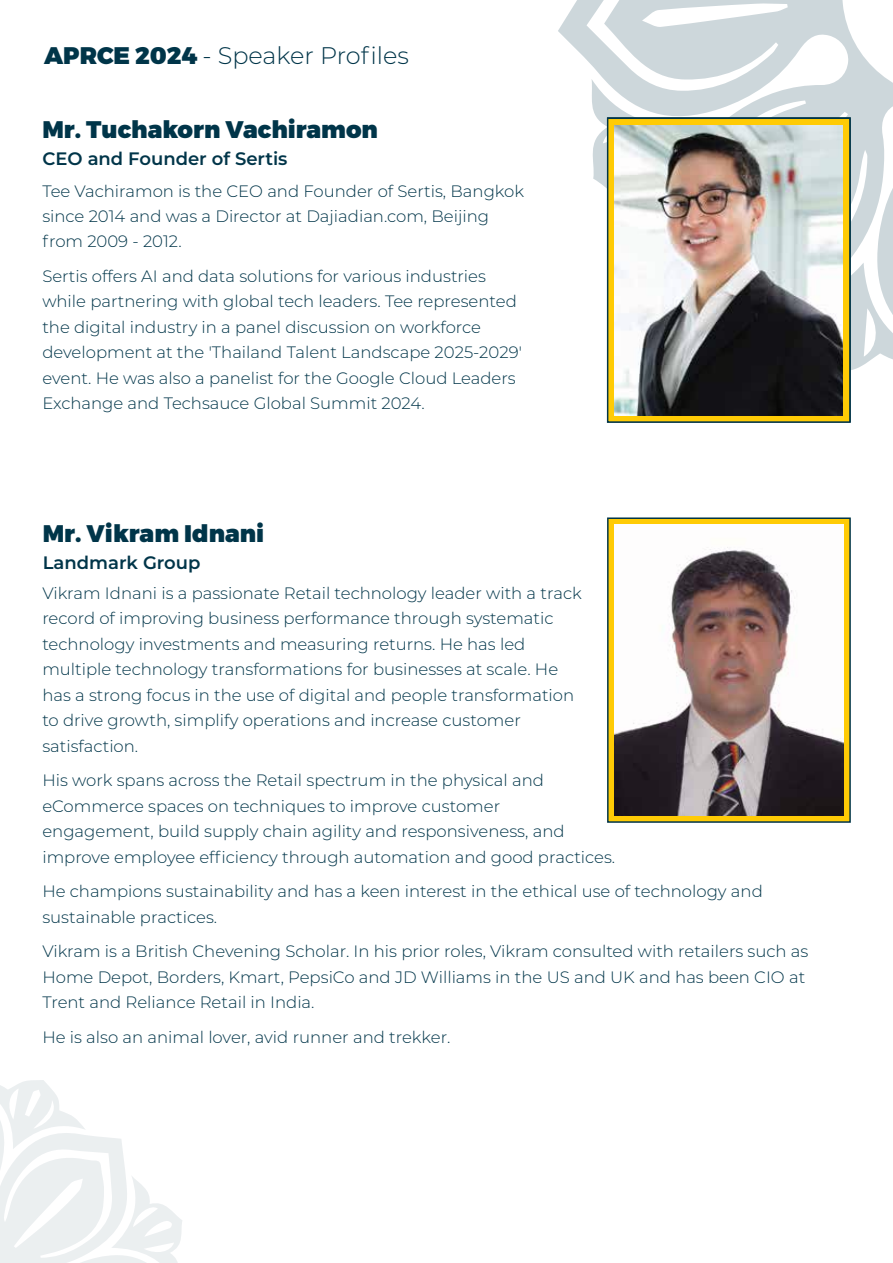
<style>
.page{position:relative;width:893px;height:1263px;background:#fff}
.page>*{position:absolute;margin:0;border:0;box-sizing:border-box;transform-origin:0 0}
.t1{font:900 24px "Montserrat";color:#003549}
.t2{font:300 24px "Montserrat";color:#003549}
.t3{font:600 18px "Montserrat";color:#003549}
.t4{font:300 16.5px/25.5px "Montserrat";color:#003549}
.s1{font-weight:900}
</style>
<div class="page">
<svg style="left:558px;top:0;width:335px;height:382px"></svg>
<svg style="left:585px;top:79px;width:113px;height:161px"></svg>
<svg style="left:851px;top:263px;width:42px;height:110px"></svg>
<svg style="left:0;top:1080px;width:182px;height:183px"></svg>
<svg style="left:607px;top:517px;width:244px;height:306px;background:#c3ab2d"></svg>
<div style="left:607px;top:118px;width:244px;height:305px;background:#ffcb05;border:2px solid #003549"></div>
<img style="left:615px;top:125px;width:228px;height:290px">
<img style="left:615px;top:525px;width:228px;height:290px">
<h1 class="t2" style="left:44px;top:39px;width:366px"><span class="s1">APRCE 2024</span> - Speaker Profiles</h1>
<h1 class="t1" style="left:42px;top:114px;width:337px">Mr. Tuchakorn Vachiramon</h1>
<p class="t3" style="left:42px;top:146px;width:247px">CEO and Founder of Sertis</p>
<p class="t4" style="left:42px;top:177px;width:483px">Tee Vachiramon is the CEO and Founder of Sertis, Bangkok since 2014 and was a Director at Dajiadian.com, Beijing from 2009 - 2012.</p>
<p class="t4" style="left:42px;top:263px;width:481px">Sertis offers AI and data solutions for various industries while partnering with global tech leaders. Tee represented the digital industry in a panel discussion on workforce development at the 'Thailand Talent Landscape 2025-2029' event. He was also a panelist for the Google Cloud Leaders Exchange and Techsauce Global Summit 2024.</p>
<h1 class="t1" style="left:43px;top:518px;width:223px">Mr. Vikram Idnani</h1>
<p class="t3" style="left:43px;top:550px;width:159px">Landmark Group</p>
<p class="t4" style="left:42px;top:580px;width:541px">Vikram Idnani is a passionate Retail technology leader with a track record of improving business performance through systematic technology investments and measuring returns. He has led multiple technology transformations for businesses at scale. He has a strong focus in the use of digital and people transformation to drive growth, simplify operations and increase customer satisfaction.</p>
<p class="t4" style="left:42px;top:767px;width:574px">His work spans across the Retail spectrum in the physical and eCommerce spaces on techniques to improve customer engagement, build supply chain agility and responsiveness, and improve employee efficiency through automation and good practices.</p>
<p class="t4" style="left:42px;top:878px;width:722px">He champions sustainability and has a keen interest in the ethical use of technology and sustainable practices.</p>
<p class="t4" style="left:42px;top:938px;width:767px">Vikram is a British Chevening Scholar. In his prior roles, Vikram consulted with retailers such as<br>Home Depot, Borders, Kmart, PepsiCo and JD Williams in the US and UK and has been CIO at<br>Trent and Reliance Retail in India.</p>
<p class="t4" style="left:42px;top:1024px;width:409px">He is also an animal lover, avid runner and trekker.</p>
</div>
